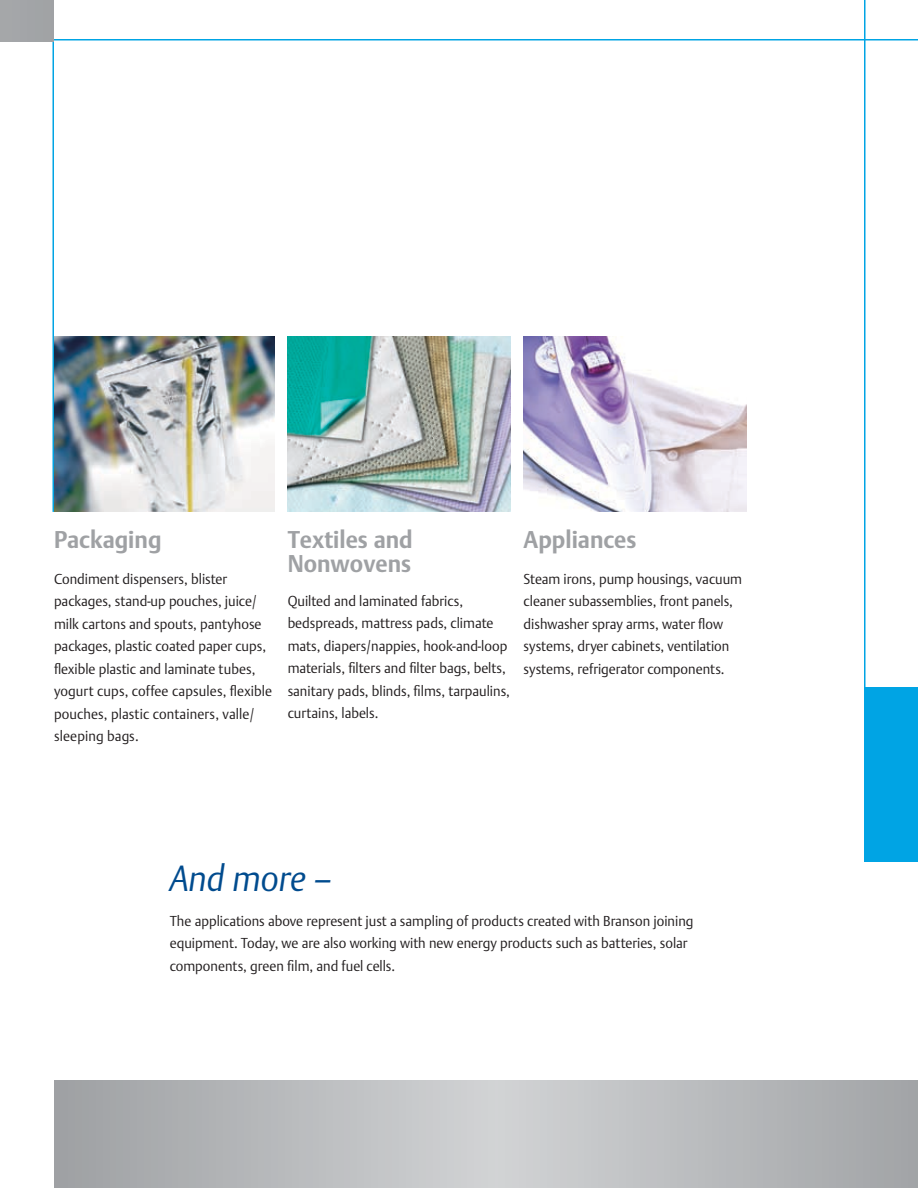
<style>
.page{position:relative;width:918px;height:1188px;background:#fff}
.page>*{position:absolute;margin:0;border:0;box-sizing:border-box;transform-origin:0 0}
.t1{font:italic 300 36px "DTL Argo TOT";color:#004b8e;scale:.95 1}
.t2{font:700 24px/24px "DTL Argo TOT";color:#9fa1a4;scale:.95 1}
.t3{font:300 14.25px/22.5px "DTL Argo TOT";color:#231f20;scale:.95 1}
</style>
<div class="page">
<hr style="left:864px;top:0;width:2px;height:862px;background:#00a4e4">
<hr style="left:52px;top:42px;width:2px;height:470px;background:#00a4e4">
<img style="left:54px;top:337px;width:220px;height:175px">
<img style="left:524px;top:337px;width:222px;height:175px">
<div style="left:0;top:0;width:54px;height:42px;background:#a2a4a7"></div>
<hr style="left:54px;top:39px;width:864px;height:1px;background:#00a4e4">
<svg style="left:54px;top:1080px;width:864px;height:108px;background:#b8babc"></svg>
<div style="left:864px;top:687px;width:54px;height:175px;background:#00a4e4"></div>
<img style="left:288px;top:337px;width:222px;height:175px">
<h2 class="t2" style="left:54px;top:528px;width:115px">Packaging</h2>
<p class="t3" style="left:54px;top:567px;width:231px">Condiment dispensers, blister packages, stand-up pouches, juice/ milk cartons and spouts, pantyhose packages, plastic coated paper cups, flexible plastic and laminate tubes, yogurt cups, coffee capsules, flexible pouches, plastic containers, valle/ sleeping bags.</p>
<h2 class="t2" style="left:288px;top:528px;width:133px">Textiles and<br>Nonwovens</h2>
<p class="t3" style="left:288px;top:590px;width:236px">Quilted and laminated fabrics, bedspreads, mattress pads, climate mats, diapers/nappies, hook-and-loop materials, filters and filter bags, belts, sanitary pads, blinds, films, tarpaulins, curtains, labels.</p>
<h2 class="t2" style="left:524px;top:528px;width:120px">Appliances</h2>
<p class="t3" style="left:524px;top:567px;width:232px">Steam irons, pump housings, vacuum cleaner subassemblies, front panels, dishwasher spray arms, water flow systems, dryer cabinets, ventilation systems, refrigerator components.</p>
<h1 class="t1" style="left:170px;top:857px;width:172px">And more –</h1>
<p class="t3" style="left:170px;top:910px;width:553px">The applications above represent just a sampling of products created with Branson joining equipment. Today, we are also working with new energy products such as batteries, solar components, green film, and fuel cells.</p>
</div>
